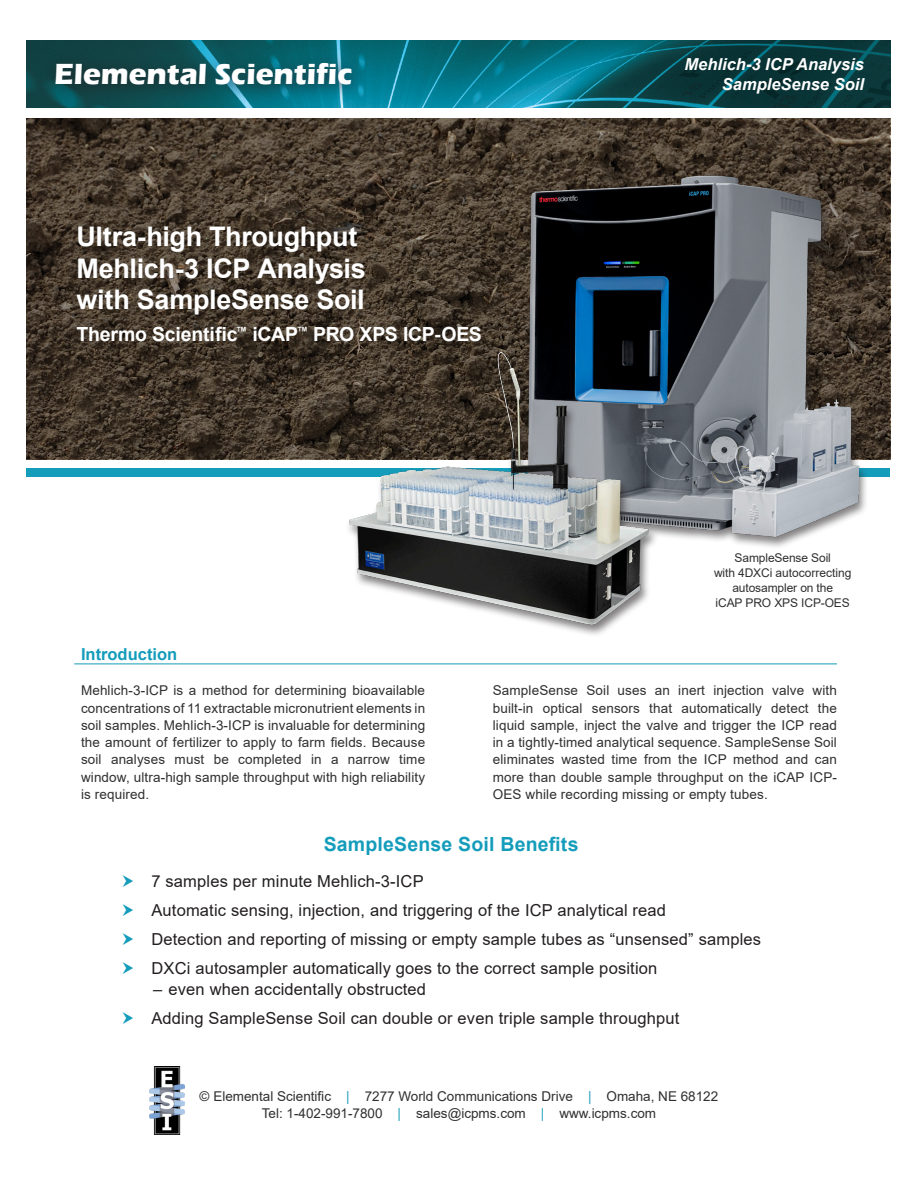
<style>
.page{position:relative;width:918px;height:1188px;background:#fff}
.page>*{position:absolute;margin:0;border:0;box-sizing:border-box;transform-origin:0 0}
.t1{font:700 30px "Eras ITC";color:#fff}
.t2{font:700 27px/31.5px "Arial";letter-spacing:-.01em;color:#fff}
.t3{font:700 19.5px "Arial";letter-spacing:-.01em;color:#fff}
.t4{font:700 19.5px "Arial";letter-spacing:.01em;color:#149cbb}
.bulleted_list{font:16.5px "Arial";letter-spacing:.01em;color:#231f20}
.App_Note_Title{font:italic 700 16.5px "Arial";color:#fff}
.Body_Title{font:700 16.5px "Arial";color:#149cbb}
.Body_Copy{font:13.5px/17.2px "Arial";letter-spacing:.01em;color:#312f30;text-align:justify}
.Figure_Caption{font:12px/15px "Arial";letter-spacing:-.01em;color:#312f30;text-align:center}
.s1{color:#23a0bd}
</style>
<div class="page">
<img style="left:27px;top:40px;width:863px;height:67px">
<img style="left:149px;top:1067px;width:35px;height:68px">
<hr style="left:74px;top:664px;width:763px;height:1px;background:#149cbb">
<div style="left:27px;top:468px;width:863px;height:9px;background:#149cbb"></div>
<div style="left:44px;top:51px;width:324px;height:51px;background:#231f20;opacity:.75"></div>
<svg style="left:27px;top:118px;width:863px;height:341px;background:#45392d"></svg>
<img style="left:504px;top:161px;width:367px;height:381px">
<img style="left:325px;top:336px;width:349px;height:299px">
<p class="t1" style="left:54px;top:57px;width:300px">Elemental Scientific</p>
<p class="t2" style="left:76px;top:221px;width:291px">Ultra-high Throughput<br>Mehlich-3 ICP Analysis with SampleSense Soil</p>
<p class="t3" style="left:76px;top:321px;width:407px">Thermo Scientific<sup>™</sup> iCAP<sup>™</sup> PRO XPS ICP-OES</p>
<p class="Body_Title" style="left:81px;top:643px;width:98px">Introduction</p>
<p class="App_Note_Title" style="left:685px;top:53px;width:181px">Mehlich-3 ICP Analysis</p>
<p class="App_Note_Title" style="left:722px;top:73px;width:144px">SampleSense Soil</p>
<p class="Figure_Caption" style="left:714px;top:550px;width:139px">SampleSense Soil<br>with 4DXCi autocorrecting autosampler on the<br>iCAP PRO XPS ICP-OES</p>
<p class="Body_Copy" style="left:81px;top:682px;width:346px">Mehlich-3-ICP is a method for determining bioavailable concentrations of 11 extractable micronutrient elements in soil samples. Mehlich-3-ICP is invaluable for determining the amount of fertilizer to apply to farm fields. Because soil analyses must be completed in a narrow time window, ultra-high sample throughput with high reliability is required.</p>
<p class="Body_Copy" style="left:493px;top:682px;width:346px">SampleSense Soil uses an inert injection valve with built-in optical sensors that automatically detect the liquid sample, inject the valve and trigger the ICP read in a tightly-timed analytical sequence. SampleSense Soil eliminates wasted time from the ICP method and can more than double sample throughput on the iCAP ICP-OES while recording missing or empty tubes.</p>
<p class="t4" style="left:324px;top:831px;width:256px">SampleSense Soil Benefits</p>
<p class="bulleted_list" style="left:151px;top:870px;width:274px">7 samples per minute Mehlich-3-ICP</p>
<p class="bulleted_list" style="left:151px;top:899px;width:516px">Automatic sensing, injection, and triggering of the ICP analytical read</p>
<p class="bulleted_list" style="left:151px;top:928px;width:611px">Detection and reporting of missing or empty sample tubes as “unsensed” samples</p>
<p class="bulleted_list" style="left:151px;top:957px;width:507px">DXCi autosampler automatically goes to the correct sample position</p>
<p class="bulleted_list" style="left:153px;top:978px;width:274px">– even when accidentally obstructed</p>
<p class="bulleted_list" style="left:151px;top:1007px;width:530px">Adding SampleSense Soil can double or even triple sample throughput</p>
<p class="Body_Copy" style="left:200px;top:1087px;width:520px;text-align:center">© Elemental Scientific <span class="s1">|</span> 7277 World Communications Drive <span class="s1">|</span> Omaha, NE 68122<br>Tel: 1-402-991-7800 <span class="s1">|</span> sales@icpms.com <span class="s1">|</span> www.icpms.com</p>
</div>
